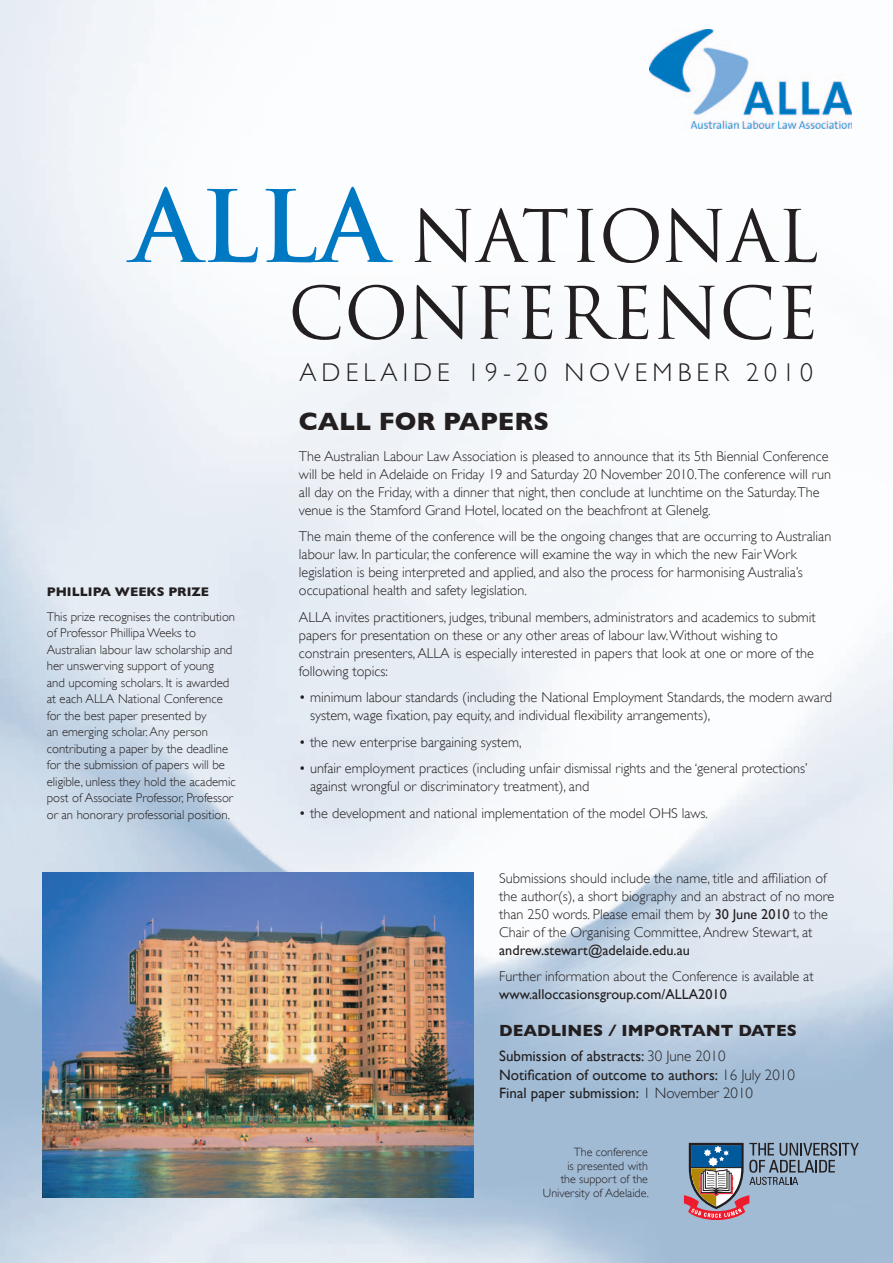
<style>
.page{position:relative;width:893px;height:1263px;background:#fff}
.page>*{position:absolute;margin:0;border:0;box-sizing:border-box;transform-origin:0 0}
.t1{font:70.35px/76.9px "Trajan Pro";color:#231f20;text-align:right}
.t2{font:300 25.65px "Gill Sans";letter-spacing:.2em;color:#231f20}
.t3{font:700 25.5px "Gill Sans";color:#231f20}
.t4{font:700 16.5px "Gill Sans";color:#231f20}
.t5{font:15px/18.6px "Gill Sans";color:#231f20}
.t6{font:300 14.25px/18px "Gill Sans";color:#231f20}
.t7{font:14.25px "Gill Sans";color:#231f20}
.t8{font:300 12.75px/16.5px "Gill Sans";color:#231f20}
.t9{font:700 12.75px "Gill Sans";color:#231f20}
.t10{font:300 12px/13.5px "Gill Sans";color:#231f20;text-align:right}
.s1{font-weight:700;font-size:96.9px;color:#0079c2}
.s2{font-weight:400}
.s3{font-weight:300}
</style>
<div class="page">
<img style="left:0;top:0;width:893px;height:1263px">
<svg style="left:684px;top:1143px;width:175px;height:77px;background:#8f99ad"></svg>
<img style="left:650px;top:29px;width:201px;height:99px">
<img style="left:42px;top:873px;width:432px;height:324px">
<h1 class="t1" style="left:132px;top:199px;width:688px"><span class="s1">ALLA</span> NATIONAL<br>CONFERENCE</h1>
<h2 class="t2" style="left:299px;top:357px;width:515px">ADELAIDE 19-20 NOVEMBER 2010</h2>
<h3 class="t3" style="left:299px;top:406px;width:252px">CALL FOR PAPERS</h3>
<p class="t6" style="left:299px;top:447px;width:534px">The Australian Labour Law Association is pleased to announce that its 5th Biennial Conference will be held in Adelaide on Friday 19 and Saturday 20 November 2010.The conference will run all day on the Friday, with a dinner that night, then conclude at lunchtime on the Saturday.The venue is the Stamford Grand Hotel, located on the beachfront at Glenelg.</p>
<p class="t6" style="left:299px;top:528px;width:534px">The main theme of the conference will be the ongoing changes that are occurring to Australian labour law. In particular, the conference will examine the way in which the new Fair Work legislation is being interpreted and applied, and also the process for harmonising Australia’s occupational health and safety legislation.</p>
<p class="t6" style="left:299px;top:608px;width:518px">ALLA invites practitioners, judges, tribunal members, administrators and academics to submit papers for presentation on these or any other areas of labour law. Without wishing to constrain presenters, ALLA is especially interested in papers that look at one or more of the following topics:</p>
<p class="t6" style="left:310px;top:689px;width:523px;text-indent:-11px">• minimum labour standards (including the National Employment Standards, the modern award system, wage fixation, pay equity, and individual flexibility arrangements),</p>
<p class="t6" style="left:299px;top:733px;width:224px">• the new enterprise bargaining system,</p>
<p class="t6" style="left:310px;top:760px;width:499px;text-indent:-11px">• unfair employment practices (including unfair dismissal rights and the ‘general protections’ against wrongful or discriminatory treatment), and</p>
<p class="t6" style="left:299px;top:804px;width:411px">• the development and national implementation of the model OHS laws.</p>
<p class="t9" style="left:47px;top:584px;width:164px">PHILLIPA WEEKS PRIZE</p>
<p class="t8" style="left:47px;top:608px;width:191px">This prize recognises the contribution of Professor Phillipa Weeks to Australian labour law scholarship and her unswerving support of young<br>and upcoming scholars. It is awarded at each ALLA National Conference for the best paper presented by<br>an emerging scholar. Any person contributing a paper by the deadline for the submission of papers will be eligible, unless they hold the academic post of Associate Professor, Professor or an honorary professorial position.</p>
<p class="t6" style="left:499px;top:869px;width:337px">Submissions should include the name, title and affiliation of the author(s), a short biography and an abstract of no more than 250 words. Please email them by <span class="s2">30 June 2010</span> to the Chair of the Organising Committee, Andrew Stewart, at</p>
<p class="t7" style="left:499px;top:941px;width:192px">andrew.stewart@adelaide.edu.au</p>
<p class="t6" style="left:499px;top:967px;width:316px">Further information about the Conference is available at</p>
<p class="t7" style="left:499px;top:986px;width:229px">www.alloccasionsgroup.com/ALLA2010</p>
<p class="t4" style="left:499px;top:1021px;width:299px">DEADLINES / IMPORTANT DATES</p>
<p class="t5" style="left:499px;top:1046px;width:297px">Submission of abstracts: <span class="s3">30 June 2010<br></span>Notification of outcome to authors: <span class="s3">16 July 2010<br></span>Final paper submission: <span class="s3">1 November 2010</span></p>
<p class="t10" style="left:543px;top:1146px;width:108px">The conference<br>is presented with<br>the support of the<br>University of Adelaide.</p>
</div>
